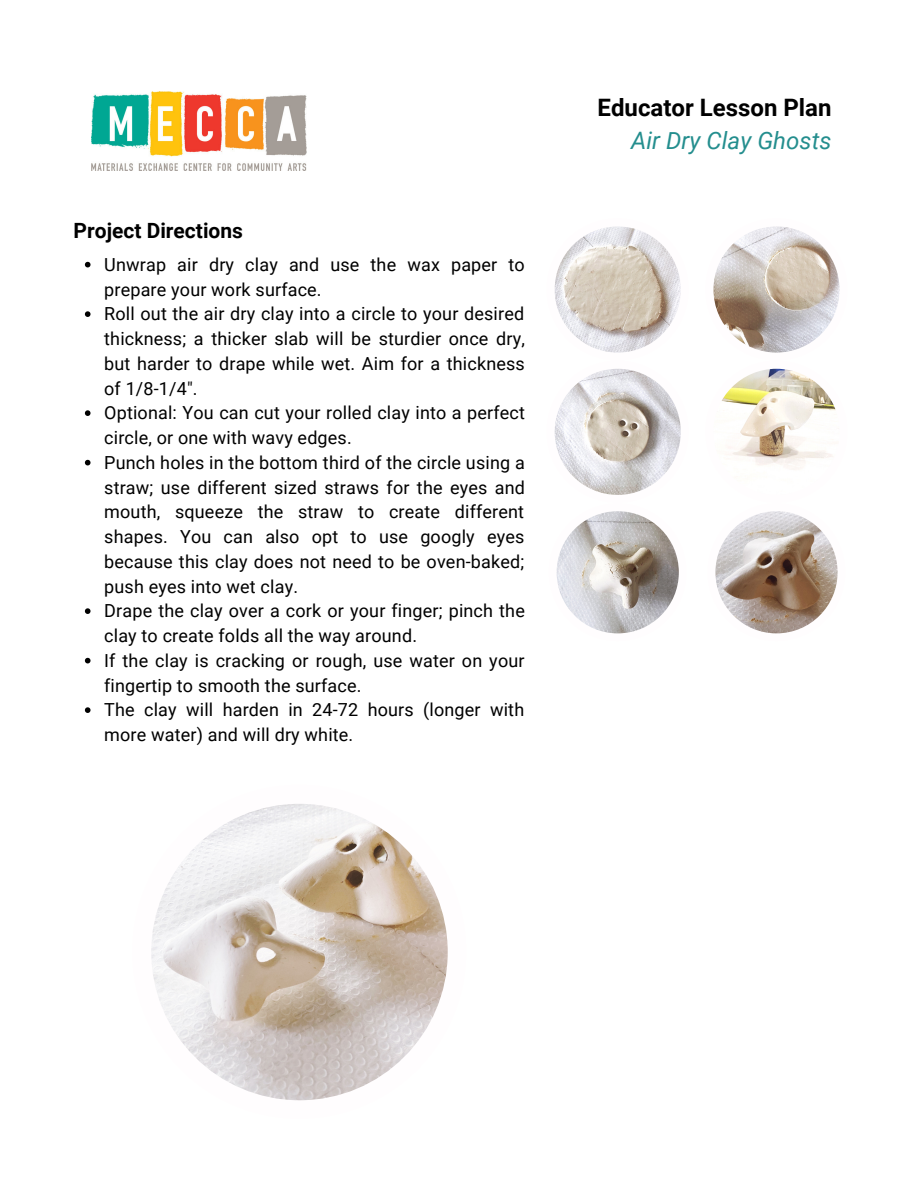
<style>
.page{position:relative;width:918px;height:1188px;background:#fff}
.page>*{position:absolute;margin:0;border:0;box-sizing:border-box;transform-origin:0 0}
.t1{font:700 24px/32.7px "Roboto";color:#000;text-align:right}
.t2{font:700 21px "Roboto";color:#000}
.t3{font:18px/24.8px "Roboto";letter-spacing:.01em;color:#000}
.s1{font-weight:400;font-style:italic;color:#248e8e}
</style>
<div class="page">
<img style="left:92px;top:92px;width:215px;height:79px">
<svg style="left:85px;top:262px;width:6px;height:5px"></svg>
<svg style="left:85px;top:311px;width:6px;height:6px"></svg>
<svg style="left:85px;top:410px;width:6px;height:6px"></svg>
<svg style="left:85px;top:460px;width:6px;height:5px"></svg>
<svg style="left:85px;top:608px;width:6px;height:6px"></svg>
<svg style="left:85px;top:658px;width:6px;height:5px"></svg>
<svg style="left:85px;top:707px;width:6px;height:6px"></svg>
<img style="left:557px;top:511px;width:122px;height:122px;border-radius:50%">
<img style="left:555px;top:369px;width:126px;height:126px;border-radius:50%">
<img style="left:715px;top:511px;width:123px;height:122px;border-radius:50%">
<img style="left:555px;top:226px;width:126px;height:127px;border-radius:50%">
<img style="left:713px;top:226px;width:127px;height:127px;border-radius:50%">
<img style="left:713px;top:369px;width:127px;height:126px;border-radius:50%">
<img style="left:151px;top:804px;width:297px;height:296px;border-radius:50%">
<p class="t2" style="left:74px;top:218px;width:171px">Project Directions</p>
<p class="t3" style="left:104px;top:252px;width:422px">Unwrap air dry clay and use the wax paper to prepare your work surface.</p>
<p class="t3" style="left:104px;top:302px;width:422px;text-align:justify">Roll out the air dry clay into a circle to your desired thickness; a thicker slab will be sturdier once dry, but harder to drape while wet. Aim for a thickness of 1/8-1/4".</p>
<p class="t3" style="left:104px;top:401px;width:422px">Optional: You can cut your rolled clay into a perfect circle, or one with wavy edges.</p>
<p class="t3" style="left:104px;top:450px;width:422px;text-align:justify">Punch holes in the bottom third of the circle using a straw; use different sized straws for the eyes and mouth, squeeze the straw to create different shapes. You can also opt to use googly eyes because this clay does not need to be oven-baked; push eyes into wet clay.</p>
<p class="t3" style="left:104px;top:599px;width:422px">Drape the clay over a cork or your finger; pinch the clay to create folds all the way around.</p>
<p class="t3" style="left:104px;top:648px;width:422px">If the clay is cracking or rough, use water on your fingertip to smooth the surface.</p>
<p class="t3" style="left:104px;top:698px;width:422px">The clay will harden in 24-72 hours (longer with more water) and will dry white.</p>
<p class="t1" style="left:598px;top:92px;width:235px">Educator Lesson Plan<br><span class="s1">Air Dry Clay Ghosts</span></p>
</div>
